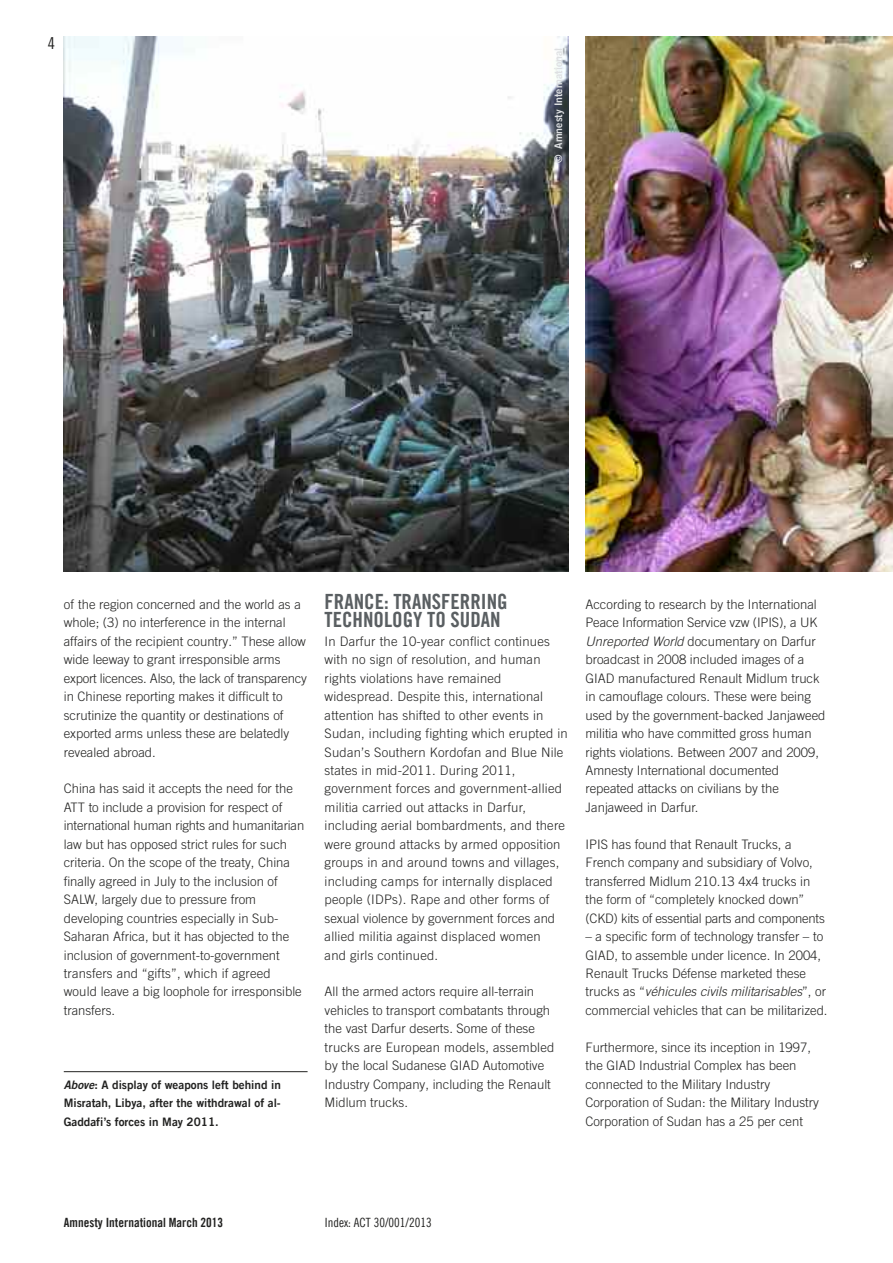
<style>
.page{position:relative;width:893px;height:1263px;background:#fff}
.page>*{position:absolute;margin:0;border:0;box-sizing:border-box;transform-origin:0 0}
.t1{font:21px/18.5px "Amnesty Trade Gothic Bd Cn 20";color:#5a5f62}
.t2{font:16.5px "Amnesty Trade Gothic Cn 18";color:#222221}
.t3{font:300 13.05px/18.5px "Amnesty Trade Gothic";color:#222221}
.t4{font:12.75px "Amnesty Trade Gothic Bd Cn 20";color:#222221}
.t5{font:12.75px "Amnesty Trade Gothic Cn 18";color:#222221}
.t6{font:11.7px/18.5px "Amnesty Trade Gothic Bd 2";color:#222221;text-align:justify}
.t7{font:10.5px "Amnesty Trade Gothic Bd 2";color:#dee0e2}
.s1{font-family:"Amnesty Trade Gothic Bd 2 Obl"}
.s2{font-style:italic}
</style>
<div class="page">
<img style="left:585px;top:37px;width:308px;height:535px">
<img style="left:64px;top:37px;width:504px;height:535px">
<hr style="left:64px;top:1071px;width:244px;height:1px;background:#222221">
<p class="t2" style="left:48px;top:33px;width:9px">4</p>
<p class="t7" style="left:552px;top:163px;width:117px;rotate:-90deg">© Amnesty International</p>
<p class="t3" style="left:64px;top:595px;width:245px">of the region concerned and the world as a whole; (3) no interference in the internal affairs of the recipient country.” These allow wide leeway to grant irresponsible arms export licences. Also, the lack of transparency in Chinese reporting makes it difficult to scrutinize the quantity or destinations of exported arms unless these are belatedly revealed abroad.</p>
<p class="t3" style="left:64px;top:779px;width:242px">China has said it accepts the need for the ATT to include a provision for respect of international human rights and humanitarian law but has opposed strict rules for such criteria. On the scope of the treaty, China finally agreed in July to the inclusion of SALW, largely due to pressure from developing countries especially in Sub-Saharan Africa, but it has objected to the inclusion of government-to-government transfers and “gifts”, which if agreed would leave a big loophole for irresponsible transfers.</p>
<p class="t6" style="left:64px;top:1075px;width:219px"><span class="s1">Above</span>: A display of weapons left behind in Misratah, Libya, after the withdrawal of al-Gaddafi’s forces in May 2011.</p>
<h1 class="t1" style="left:325px;top:592px;width:185px">FRANCE: TRANSFERRING<br>TECHNOLOGY TO SUDAN</h1>
<p class="t3" style="left:325px;top:632px;width:245px">In Darfur the 10-year conflict continues with no sign of resolution, and human rights violations have remained widespread. Despite this, international attention has shifted to other events in Sudan, including fighting which erupted in Sudan’s Southern Kordofan and Blue Nile states in mid-2011. During 2011, government forces and government-allied militia carried out attacks in Darfur, including aerial bombardments, and there were ground attacks by armed opposition groups in and around towns and villages, including camps for internally displaced people (IDPs). Rape and other forms of sexual violence by government forces and allied militia against displaced women<br>and girls continued.</p>
<p class="t3" style="left:325px;top:982px;width:231px">All the armed actors require all-terrain vehicles to transport combatants through the vast Darfur deserts. Some of these trucks are European models, assembled by the local Sudanese GIAD Automotive Industry Company, including the Renault Midlum trucks.</p>
<p class="t3" style="left:585px;top:595px;width:242px">According to research by the International Peace Information Service vzw (IPIS), a UK <span class="s2">Unreported World</span> documentary on Darfur broadcast in 2008 included images of a GIAD manufactured Renault Midlum truck in camouflage colours. These were being used by the government-backed Janjaweed militia who have committed gross human rights violations. Between 2007 and 2009, Amnesty International documented repeated attacks on civilians by the Janjaweed in Darfur.</p>
<p class="t3" style="left:585px;top:835px;width:241px">IPIS has found that Renault Trucks, a French company and subsidiary of Volvo, transferred Midlum 210.13 4x4 trucks in the form of “completely knocked down” (CKD) kits of essential parts and components</p>
<p class="t3" style="left:585px;top:927px;width:244px">– a specific form of technology transfer – to GIAD, to assemble under licence. In 2004, Renault Trucks Défense marketed these trucks as “<span class="s2">véhicules civils militarisables</span>”, or commercial vehicles that can be militarized.</p>
<p class="t3" style="left:585px;top:1038px;width:235px">Furthermore, since its inception in 1997, the GIAD Industrial Complex has been connected to the Military Industry Corporation of Sudan: the Military Industry Corporation of Sudan has a 25 per cent</p>
<p class="t4" style="left:64px;top:1214px;width:161px">AMNESTY INTERNATIONAL MARCH 2013</p>
<p class="t5" style="left:325px;top:1214px;width:108px">Index: aCt 30/001/2013</p>
</div>
